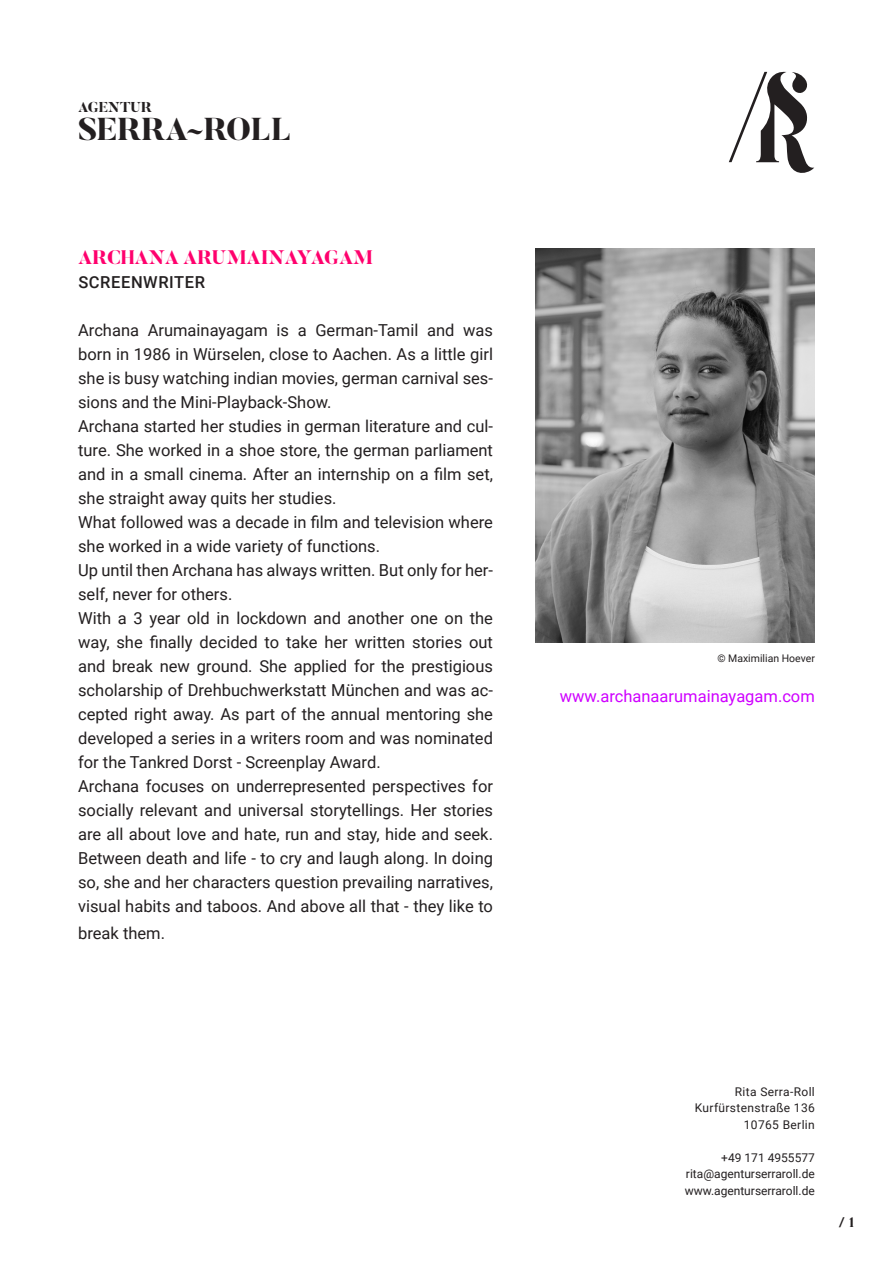
<style>
.page{position:relative;width:893px;height:1263px;background:#fff}
.page>*{position:absolute;margin:0;border:0;box-sizing:border-box;transform-origin:0 0}
.t1{font:800 31.5px "Butler";letter-spacing:-.01em;color:#231f20}
.t2{font:800 19.5px "Butler";color:#ff006d}
.t3{font:16.5px/24px "Roboto";color:#231f20;text-align:justify}
.t4{font:16.5px "Roboto";color:#cf00ff}
.t5{font:500 16.5px "Roboto";letter-spacing:.035em;color:#231f20}
.t6{font:800 14.25px "Butler";color:#231f20}
.t7{font:800 13.5px "Butler";color:#231f20}
.t8{font:12px/16.5px "Roboto";color:#231f20}
.t9{font:12px "Roboto";letter-spacing:.03em;color:#231f20}
.t10{font:10.5px "Roboto";color:#231f20}
</style>
<div class="page">
<img style="left:535px;top:249px;width:280px;height:393px">
<svg style="left:729px;top:72px;width:85px;height:101px"></svg>
<p class="t6" style="left:78px;top:98px;width:75px">AGENTUR</p>
<p class="t1" style="left:78px;top:109px;width:215px">SERRA~ROLL</p>
<p class="t2" style="left:78px;top:245px;width:296px">ARCHANA ARUMAINAYAGAM</p>
<p class="t5" style="left:78px;top:271px;width:128px">SCREENWRITER</p>
<p class="t3" style="left:78px;top:318px;width:416px">Archana Arumainayagam is a German-Tamil and was born in 1986 in Würselen, close to Aachen. As a little girl she is busy watching indian movies, german carnival ses&shy;sions and the Mini-Playback-Show.</p>
<p class="t3" style="left:78px;top:414px;width:416px">Archana started her studies in german literature and cul&shy;ture. She worked in a shoe store, the german parliament and in a small cinema. After an internship on a film set, she straight away quits her studies.</p>
<p class="t3" style="left:78px;top:510px;width:416px">What followed was a decade in film and television where she worked in a wide variety of functions.</p>
<p class="t3" style="left:78px;top:558px;width:416px">Up until then Archana has always written. But only for her&shy;self, never for others.</p>
<p class="t3" style="left:78px;top:606px;width:416px">With a 3 year old in lockdown and another one on the way, she finally decided to take her written stories out and break new ground. She applied for the prestigious scholarship of Drehbuchwerkstatt München and was ac&shy;cepted right away. As part of the annual mentoring she developed a series in a writers room and was nominated for the Tankred Dorst - Screenplay Award.</p>
<p class="t3" style="left:78px;top:774px;width:416px">Archana focuses on underrepresented perspectives for socially relevant and universal storytellings. Her stories are all about love and hate, run and stay, hide and seek.<br>Between death and life - to cry and laugh along. In doing so, she and her characters question prevailing narratives, visual habits and taboos. And above all that - they like to</p>
<p class="t3" style="left:78px;top:921px;width:88px">break them.</p>
<p class="t10" style="left:717px;top:651px;width:99px">© Maximilian Hoever</p>
<p class="t4" style="left:560px;top:684px;width:256px">www.archanaarumainayagam.com</p>
<p class="t9" style="left:735px;top:1083px;width:82px">Rita Serra-Roll</p>
<p class="t9" style="left:695px;top:1099px;width:122px">Kurfürstenstraße 136</p>
<p class="t9" style="left:744px;top:1116px;width:72px">10765 Berlin</p>
<p class="t8" style="left:721px;top:1149px;width:95px">+49 171 4955577</p>
<p class="t8" style="left:685px;top:1165px;width:132px">rita@agenturserraroll.de www.agenturserraroll.de</p>
<p class="t7" style="left:839px;top:1214px;width:17px">/ 1</p>
</div>
